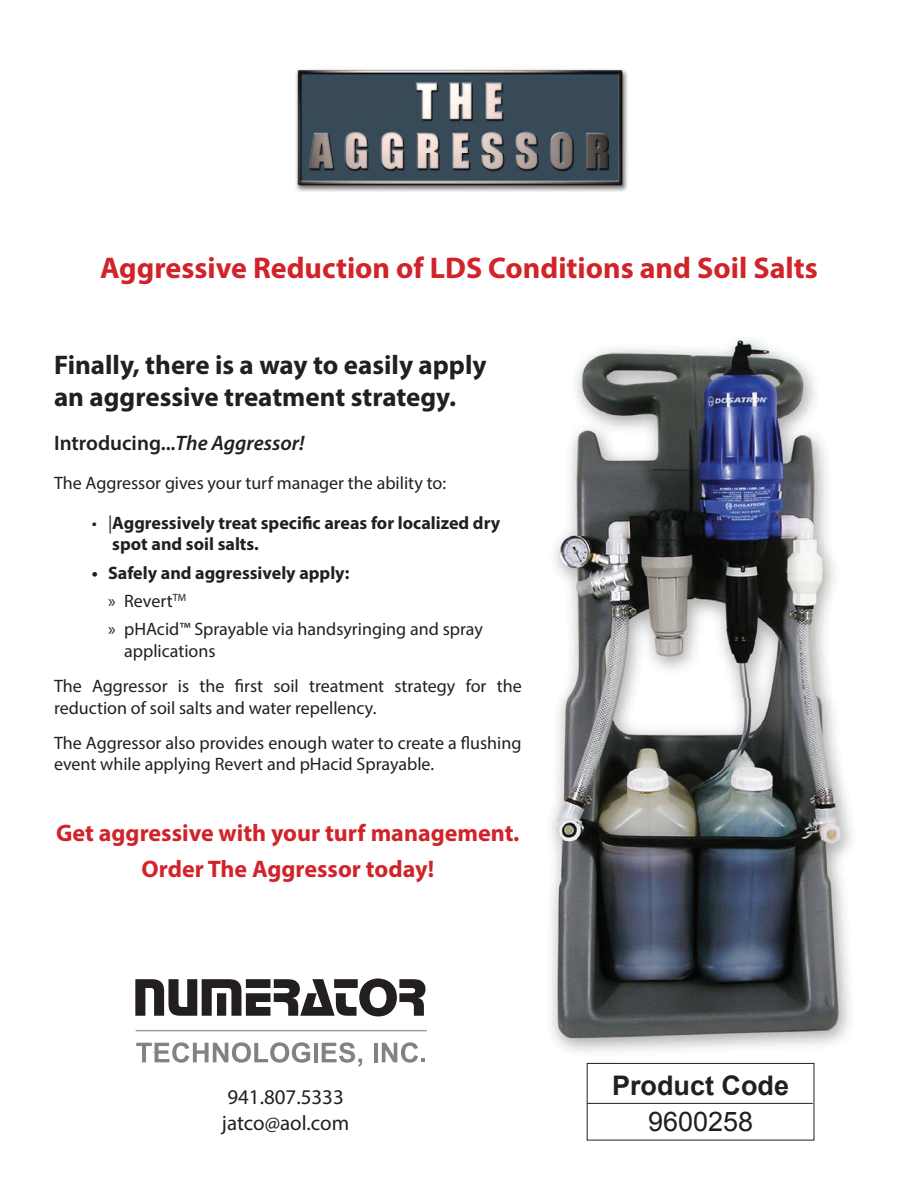
<style>
.page{position:relative;width:918px;height:1188px;background:#fff}
.page>*{position:absolute;margin:0;border:0;box-sizing:border-box;transform-origin:0 0}
.t1{font:700 30px "Myriad Pro";color:#d1232a}
.t2{font:700 27px/32.4px "Myriad Pro";color:#231f20}
.t3{font:700 27px "Arial";color:#231f20}
.t4{font:27px "Arial";color:#231f20}
.t5{font:700 24px "Myriad Pro";color:#d1232a}
.t6{font:600 21px "Myriad Pro";color:#231f20}
.t7{font:21px "Myriad Pro";color:#231f20}
.t8{font:18px/21.6px "Myriad Pro";color:#231f20}
.t9{font:700 18px/21.6px "Myriad Pro";color:#231f20}
.s1{font-style:italic}
.s2{font-weight:400}
</style>
<div class="page">
<img style="left:295px;top:69px;width:333px;height:123px">
<img style="left:554px;top:337px;width:281px;height:361px">
<img style="left:551px;top:698px;width:301px;height:355px">
<svg style="left:135px;top:978px;width:291px;height:38px"></svg>
<svg style="left:136px;top:1042px;width:174px;height:21px"></svg>
<hr style="left:314px;top:1043px;width:4px;height:19px;background:#808285">
<svg style="left:322px;top:1042px;width:40px;height:25px"></svg>
<hr style="left:374px;top:1043px;width:4px;height:19px;background:#808285">
<svg style="left:382px;top:1042px;width:43px;height:21px"></svg>
<hr style="left:136px;top:1030px;width:291px;height:1px;background:#9d9fa2">
<div style="left:587px;top:1063px;width:227px;height:77px;border:1px solid #231f20"></div>
<hr style="left:587px;top:1103px;width:226px;height:1px;background:#231f20">
<p class="t1" style="left:100px;top:248px;width:719px">Aggressive Reduction of LDS Conditions and Soil Salts</p>
<p class="t2" style="left:54px;top:348px;width:434px">Finally, there is a way to easily apply an aggressive treatment strategy.</p>
<p class="t6" style="left:54px;top:429px;width:252px">Introducing...<span class="s1">The Aggressor!</span></p>
<p class="t8" style="left:54px;top:472px;width:394px">The Aggressor gives your turf manager the ability to:</p>
<p class="t9" style="left:112px;top:511px;width:390px;text-indent:-21px"><span class="s2">• |</span>Aggressively treat specific areas for localized dry spot and soil salts.</p>
<p class="t9" style="left:92px;top:561px;width:259px">• Safely and aggressively apply:</p>
<p class="t8" style="left:108px;top:590px;width:80px">» Revert<sup>TM</sup></p>
<p class="t8" style="left:124px;top:618px;width:360px;text-indent:-16px">» pHAcid™ Sprayable via handsyringing and spray applications</p>
<p class="t8" style="left:54px;top:675px;width:469px">The Aggressor is the first soil treatment strategy for the reduction of soil salts and water repellency.</p>
<p class="t8" style="left:54px;top:732px;width:469px">The Aggressor also provides enough water to create a flushing event while applying Revert and pHacid Sprayable.</p>
<p class="t5" style="left:56px;top:817px;width:465px">Get aggressive with your turf management.</p>
<p class="t5" style="left:141px;top:853px;width:294px">Order The Aggressor today!</p>
<p class="t7" style="left:227px;top:1084px;width:118px">941.807.5333</p>
<p class="t7" style="left:222px;top:1110px;width:129px">jatco@aol.com</p>
<p class="t3" style="left:612px;top:1068px;width:179px">Product Code</p>
<p class="t4" style="left:648px;top:1104px;width:107px">9600258</p>
</div>
